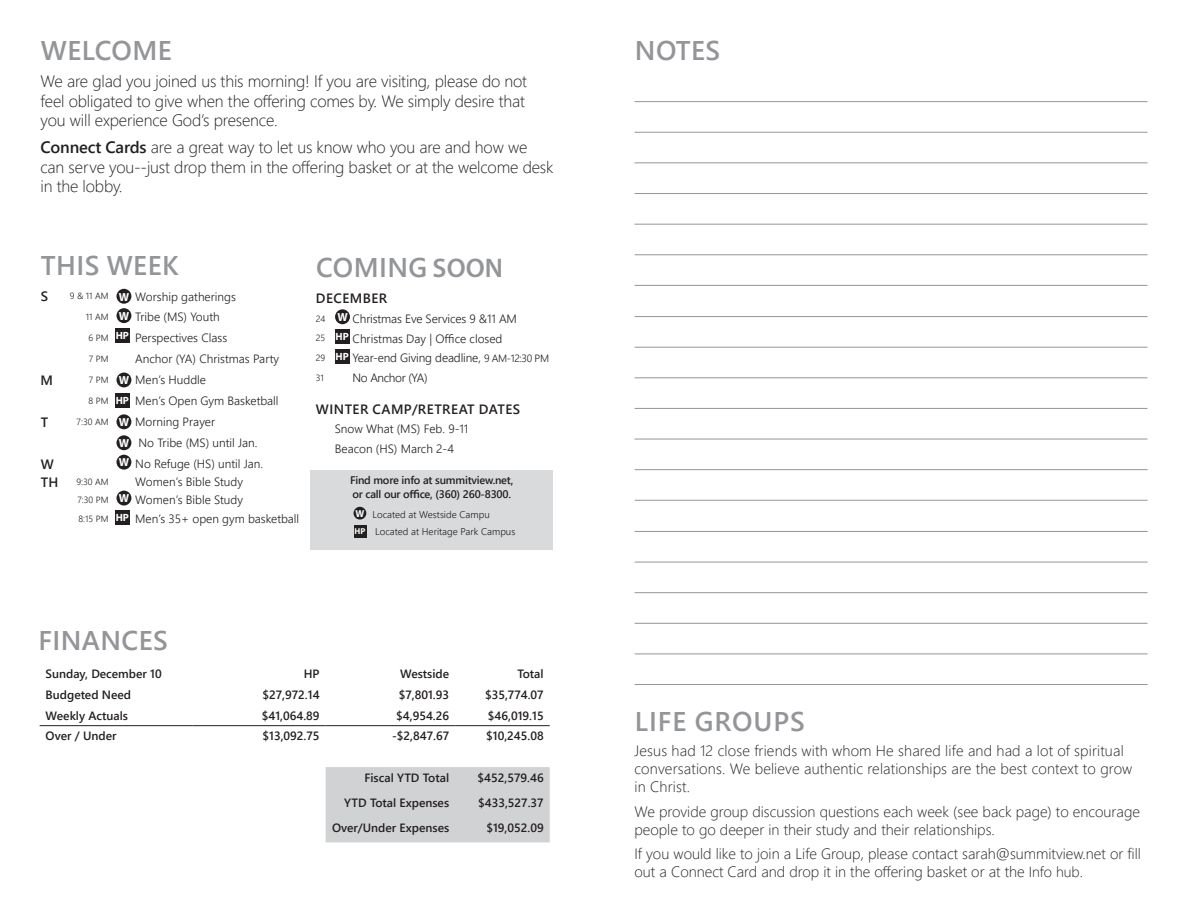
<style>
.page{position:relative;width:1188px;height:918px;background:#fff}
.page>*{position:absolute;margin:0;border:0;box-sizing:border-box;transform-origin:0 0}
.t1{font:27px "Webly Sleek UI Semibold";letter-spacing:.015em;color:#939598}
.t2{font:27px "Webly Sleek UI Semibold";letter-spacing:.035em;color:#939598}
.t3{font:16.5px/19.8px "Webly Sleek UI Light";letter-spacing:-.01em;color:#231f20}
.t4{font:15px/18px "Webly Sleek UI Light";color:#231f20}
.t5{font:13.5px "Webly Sleek UI Semibold";letter-spacing:.035em;color:#231f20}
.t6{font:12px "Webly Sleek UI Semilight";color:#231f20}
.t7{font:12px "Webly Sleek UI Semibold";color:#231f20}
.t8{font:12px "Webly Sleek UI Semilight";letter-spacing:-.03em;color:#231f20}
.t9{font:700 11.7px "Myriad Pro";color:#fff}
.t10{font:10.95px/13.5px "Webly Sleek UI Semibold";letter-spacing:-.02em;color:#231f20}
.t11{font:700 10.5px "Myriad Pro";color:#fff}
.t12{font:700 10.05px "Myriad Pro";color:#fff}
.t13{font:9.75px "Webly Sleek UI Semilight";color:#231f20}
.t14{font:9px "Webly Sleek UI Semilight";color:#231f20}
.t15{font:700 8.55px "Myriad Pro";color:#fff}
.s1{font-family:"Webly Sleek UI Semibold"}
.s2{font-family:"Myriad Pro";font-weight:600}
.s3{font-size:10.5px}
.s4{font-size:14.55px}
</style>
<div class="page">
<div style="left:117px;top:289px;width:14px;height:15px;background:#231f20;border-radius:50%"></div>
<div style="left:117px;top:308px;width:14px;height:15px;background:#231f20;border-radius:50%"></div>
<div style="left:115px;top:328px;width:15px;height:15px;background:#231f20"></div>
<div style="left:117px;top:373px;width:14px;height:14px;background:#231f20;border-radius:50%"></div>
<div style="left:115px;top:393px;width:15px;height:15px;background:#231f20"></div>
<div style="left:117px;top:414px;width:14px;height:15px;background:#231f20;border-radius:50%"></div>
<div style="left:117px;top:435px;width:14px;height:15px;background:#231f20;border-radius:50%"></div>
<div style="left:117px;top:455px;width:14px;height:15px;background:#231f20;border-radius:50%"></div>
<div style="left:117px;top:491px;width:14px;height:15px;background:#231f20;border-radius:50%"></div>
<div style="left:115px;top:510px;width:15px;height:15px;background:#231f20"></div>
<div style="left:310px;top:471px;width:243px;height:79px;background:#d9dadc"></div>
<div style="left:354px;top:507px;width:12px;height:13px;background:#231f20;border-radius:50%"></div>
<div style="left:354px;top:525px;width:12px;height:12px;background:#231f20"></div>
<div style="left:335px;top:309px;width:15px;height:15px;background:#231f20;border-radius:50%"></div>
<div style="left:335px;top:329px;width:15px;height:15px;background:#231f20"></div>
<div style="left:335px;top:349px;width:15px;height:15px;background:#231f20"></div>
<hr style="left:634px;top:101px;width:514px;height:1px;background:#939598">
<hr style="left:634px;top:132px;width:514px;height:1px;background:#939598">
<hr style="left:634px;top:163px;width:514px;height:1px;background:#939598">
<hr style="left:634px;top:347px;width:514px;height:1px;background:#939598">
<hr style="left:634px;top:378px;width:514px;height:1px;background:#939598">
<hr style="left:634px;top:316px;width:514px;height:1px;background:#939598">
<hr style="left:634px;top:224px;width:514px;height:1px;background:#939598">
<hr style="left:634px;top:255px;width:514px;height:1px;background:#939598">
<hr style="left:634px;top:193px;width:514px;height:1px;background:#939598">
<hr style="left:634px;top:285px;width:514px;height:1px;background:#939598">
<hr style="left:634px;top:408px;width:514px;height:1px;background:#939598">
<hr style="left:634px;top:439px;width:514px;height:1px;background:#939598">
<hr style="left:635px;top:562px;width:513px;height:1px;background:#939598">
<hr style="left:635px;top:592px;width:513px;height:1px;background:#939598">
<hr style="left:635px;top:531px;width:513px;height:1px;background:#939598">
<hr style="left:635px;top:469px;width:513px;height:1px;background:#939598">
<hr style="left:635px;top:500px;width:513px;height:1px;background:#939598">
<hr style="left:635px;top:623px;width:513px;height:1px;background:#939598">
<hr style="left:635px;top:654px;width:513px;height:1px;background:#939598">
<hr style="left:635px;top:684px;width:513px;height:1px;background:#939598">
<div style="left:325px;top:767px;width:225px;height:75px;background:#d1d2d4"></div>
<hr style="left:326px;top:725px;width:129px;height:1px;background:#231f20">
<hr style="left:455px;top:725px;width:95px;height:1px;background:#231f20">
<hr style="left:193px;top:725px;width:133px;height:1px;background:#231f20">
<hr style="left:40px;top:725px;width:153px;height:1px;background:#231f20">
<p class="t1" style="left:41px;top:30px;width:132px">WELCOME</p>
<p class="t3" style="left:40px;top:70px;width:488px">We are glad you joined us this morning! If you are visiting, please do not feel obligated to give when the offering comes by. We simply desire that you will experience God’s presence.</p>
<p class="t3" style="left:40px;top:136px;width:514px"><span class="s1">Connect Cards</span> are a great way to let us know who you are and how we can serve you--just drop them in the offering basket or at the welcome desk in the lobby.</p>
<p class="t1" style="left:41px;top:245px;width:139px">THIS WEEK</p>
<p class="t5" style="left:41px;top:286px;width:9px">S</p>
<p class="t14" style="left:70px;top:289px;width:40px">9 &amp; 11 AM</p>
<p class="t9" style="left:119px;top:289px;width:12px">W</p>
<p class="t6" style="left:135px;top:287px;width:102px">Worship gatherings</p>
<p class="t14" style="left:86px;top:310px;width:24px">11 AM</p>
<p class="t9" style="left:119px;top:308px;width:12px">W</p>
<p class="t6" style="left:135px;top:308px;width:86px">Tribe (MS) Youth</p>
<p class="t14" style="left:89px;top:331px;width:21px">6 PM</p>
<p class="t11" style="left:116px;top:329px;width:15px">HP</p>
<p class="t6" style="left:135px;top:329px;width:94px">Perspectives Class</p>
<p class="t14" style="left:89px;top:352px;width:21px">7 PM</p>
<p class="t6" style="left:135px;top:350px;width:145px">Anchor (YA) Christmas Party</p>
<p class="t5" style="left:40px;top:370px;width:14px">M</p>
<p class="t14" style="left:89px;top:373px;width:21px">7 PM</p>
<p class="t9" style="left:119px;top:373px;width:12px">W</p>
<p class="t6" style="left:135px;top:371px;width:72px">Men’s Huddle</p>
<p class="t14" style="left:89px;top:394px;width:21px">8 PM</p>
<p class="t11" style="left:116px;top:394px;width:15px">HP</p>
<p class="t6" style="left:135px;top:392px;width:145px">Men’s Open Gym Basketball</p>
<p class="t5" style="left:41px;top:412px;width:9px">T</p>
<p class="t14" style="left:77px;top:415px;width:33px">7:30 AM</p>
<p class="t9" style="left:119px;top:415px;width:12px">W</p>
<p class="t6" style="left:135px;top:413px;width:81px">Morning Prayer</p>
<p class="t9" style="left:119px;top:436px;width:12px">W</p>
<p class="t6" style="left:139px;top:434px;width:120px">No Tribe (MS) until Jan.</p>
<p class="t5" style="left:41px;top:454px;width:15px">W</p>
<p class="t9" style="left:119px;top:455px;width:12px">W</p>
<p class="t6" style="left:135px;top:455px;width:129px">No Refuge (HS) until Jan.</p>
<p class="t5" style="left:41px;top:472px;width:19px">TH</p>
<p class="t14" style="left:76px;top:475px;width:34px">9:30 AM</p>
<p class="t6" style="left:135px;top:473px;width:109px">Women’s Bible Study</p>
<p class="t14" style="left:77px;top:493px;width:33px">7:30 PM</p>
<p class="t9" style="left:119px;top:491px;width:12px">W</p>
<p class="t6" style="left:135px;top:491px;width:109px">Women’s Bible Study</p>
<p class="t14" style="left:79px;top:512px;width:32px">8:15 PM</p>
<p class="t11" style="left:116px;top:511px;width:15px">HP</p>
<p class="t6" style="left:135px;top:510px;width:166px">Men’s 35+ open gym basketball</p>
<p class="t1" style="left:316px;top:247px;width:188px">COMING <span class="s2">SOON</span></p>
<p class="t5" style="left:316px;top:288px;width:73px">DECEMBER</p>
<p class="t14" style="left:316px;top:312px;width:11px">24</p>
<p class="t9" style="left:337px;top:310px;width:12px">W</p>
<p class="t6" style="left:353px;top:309px;width:166px">Christmas Eve Services 9 &amp;11 AM</p>
<p class="t14" style="left:316px;top:331px;width:11px">25</p>
<p class="t11" style="left:335px;top:330px;width:15px">HP</p>
<p class="t6" style="left:353px;top:329px;width:151px">Christmas Day | Office closed</p>
<p class="t14" style="left:316px;top:351px;width:11px">29</p>
<p class="t11" style="left:335px;top:350px;width:15px">HP</p>
<p class="t6" style="left:353px;top:349px;width:198px">Year-end Giving deadline, <span class="s3">9 AM-12:30 PM</span></p>
<p class="t14" style="left:316px;top:371px;width:10px">31</p>
<p class="t8" style="left:353px;top:369px;width:76px">No Anchor (YA)</p>
<p class="t5" style="left:316px;top:399px;width:206px">WINTER CAMP/RETREAT DATES</p>
<p class="t6" style="left:335px;top:420px;width:135px">Snow What (MS) Feb. 9-11</p>
<p class="t6" style="left:335px;top:440px;width:121px">Beacon (HS) March 2-4</p>
<p class="t10" style="left:350px;top:473px;width:165px">Find more info at summitview.net, or call our office, (360) 260-8300.</p>
<p class="t12" style="left:356px;top:507px;width:10px">W</p>
<p class="t13" style="left:373px;top:507px;width:119px">Located at Westside Campu</p>
<p class="t15" style="left:354px;top:526px;width:12px">HP</p>
<p class="t13" style="left:375px;top:524px;width:142px">Located at Heritage Park Campus</p>
<p class="t1" style="left:39px;top:620px;width:131px">FINANCES</p>
<p class="t7" style="left:46px;top:665px;width:118px">Sunday, December 10</p>
<p class="t7" style="left:304px;top:665px;width:17px">HP</p>
<p class="t7" style="left:400px;top:665px;width:51px">Westside</p>
<p class="t7" style="left:517px;top:665px;width:28px">Total</p>
<p class="t7" style="left:46px;top:686px;width:87px">Budgeted Need</p>
<p class="t7" style="left:263px;top:686px;width:59px">$27,972.14</p>
<p class="t7" style="left:399px;top:686px;width:52px">$7,801.93</p>
<p class="t7" style="left:485px;top:686px;width:60px">$35,774.07</p>
<p class="t7" style="left:46px;top:706px;width:84px">Weekly Actuals</p>
<p class="t7" style="left:262px;top:706px;width:59px">$41,064.89</p>
<p class="t7" style="left:396px;top:706px;width:54px">$4,954.26</p>
<p class="t7" style="left:488px;top:706px;width:57px">$46,019.15</p>
<p class="t7" style="left:46px;top:727px;width:72px">Over / Under</p>
<p class="t7" style="left:263px;top:727px;width:59px">$13,092.75</p>
<p class="t7" style="left:392px;top:727px;width:59px">-$2,847.67</p>
<p class="t7" style="left:486px;top:727px;width:59px">$10,245.08</p>
<p class="t7" style="left:365px;top:769px;width:86px">Fiscal YTD Total</p>
<p class="t7" style="left:478px;top:769px;width:68px">$452,579.46</p>
<p class="t7" style="left:344px;top:794px;width:106px">YTD Total Expenses</p>
<p class="t7" style="left:478px;top:794px;width:67px">$433,527.37</p>
<p class="t7" style="left:332px;top:819px;width:119px">Over/Under Expenses</p>
<p class="t7" style="left:486px;top:819px;width:59px">$19,052.09</p>
<p class="t1" style="left:635px;top:30px;width:87px">NOTES</p>
<p class="t2" style="left:635px;top:701px;width:171px">LIFE GROUPS</p>
<p class="t4" style="left:634px;top:741px;width:499px">Jesus had 12 close friends with whom He shared life and had a lot of spiritual conversations. We believe authentic relationships are the best context to grow in Christ.</p>
<p class="t4" style="left:634px;top:802px;width:507px">We provide group discussion questions each week (see back page) to encourage people to go deeper in their study and their relationships.</p>
<p class="t4" style="left:634px;top:844px;width:508px">If you would like to join a Life Group, please contact sarah@summitview.net or fill out a Connect Card and drop it in the offering basket or at the <span class="s4">Info hub.</span></p>
</div>
